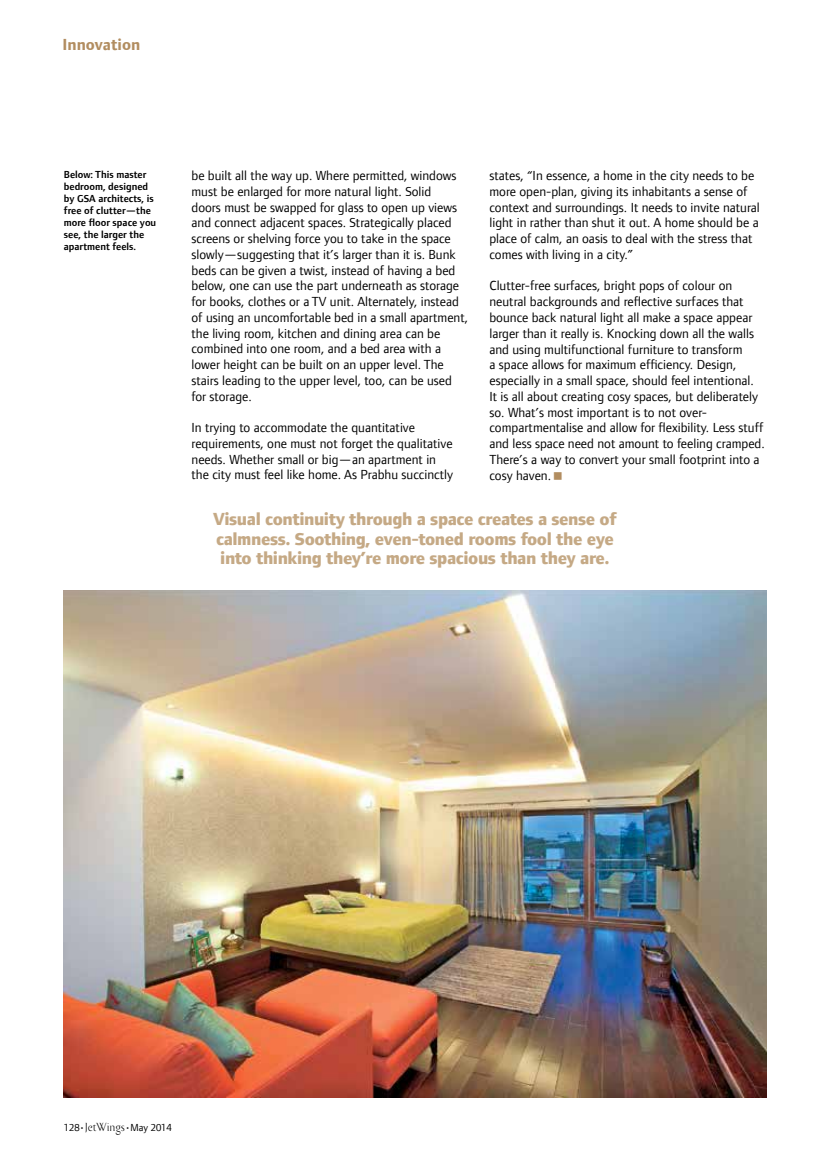
<style>
.page{position:relative;width:830px;height:1161px;background:#fff}
.page>*{position:absolute;margin:0;border:0;box-sizing:border-box;transform-origin:0 0}
.t1{font:700 expanded 18px/19.5px "Foundry Form Sans";letter-spacing:-.025em;color:#c5a985}
.t2{font:700 16.5px "Foundry Form Sans";color:#b28d60}
.t3{font:13.5px/15.8px "Foundry Form Sans";color:#000}
.t4{font:600 10.5px/12px "Foundry Form Sans";color:#000}
.t5{font:10.5px "Foundry Form Sans";color:#000}
.s1{font-family:"Bodebeck LT Std";font-size:12px}
</style>
<div class="page">
<img style="left:64px;top:590px;width:701px;height:507px">
<p class="t2" style="left:63px;top:35px;width:79px">Innovation</p>
<p class="t4" style="left:64px;top:169px;width:94px">Below: This master bedroom, designed by GSA architects, is free of clutter—the more floor space you see, the larger the apartment feels.</p>
<p class="t3" style="left:191px;top:168px;width:278px">be built all the way up. Where permitted, windows must be enlarged for more natural light. Solid<br>doors must be swapped for glass to open up views and connect adjacent spaces. Strategically placed screens or shelving force you to take in the space slowly—suggesting that it’s larger than it is. Bunk beds can be given a twist, instead of having a bed below, one can use the part underneath as storage for books, clothes or a TV unit. Alternately, instead of using an uncomfortable bed in a small apartment, the living room, kitchen and dining area can be combined into one room, and a bed area with a lower height can be built on an upper level. The stairs leading to the upper level, too, can be used for storage.</p>
<p class="t3" style="left:191px;top:420px;width:263px">In trying to accommodate the quantitative requirements, one must not forget the qualitative needs. Whether small or big—an apartment in the city must feel like home. As Prabhu succinctly</p>
<p class="t3" style="left:489px;top:168px;width:272px">states, “In essence, a home in the city needs to be more open-plan, giving its inhabitants a sense of context and surroundings. It needs to invite natural light in rather than shut it out. A home should be a place of calm, an oasis to deal with the stress that comes with living in a city.”</p>
<p class="t3" style="left:489px;top:278px;width:277px">Clutter-free surfaces, bright pops of colour on neutral backgrounds and reflective surfaces that bounce back natural light all make a space appear larger than it really is. Knocking down all the walls and using multifunctional furniture to transform<br>a space allows for maximum efficiency. Design, especially in a small space, should feel intentional.<br>It is all about creating cosy spaces, but deliberately so. What’s most important is to not over&shy;compartmentalise and allow for flexibility. Less stuff and less space need not amount to feeling cramped.<br>There’s a way to convert your small footprint into a cosy haven.</p>
<h1 class="t1" style="left:213px;top:509px;width:405px">Visual continuity through a space creates a sense of calmness. Soothing, even-toned rooms fool the eye into thinking they’re more spacious than they are.</h1>
<p class="t5" style="left:64px;top:1122px;width:109px">128•<span class="s1">JetWings</span>•May 2014</p>
</div>
